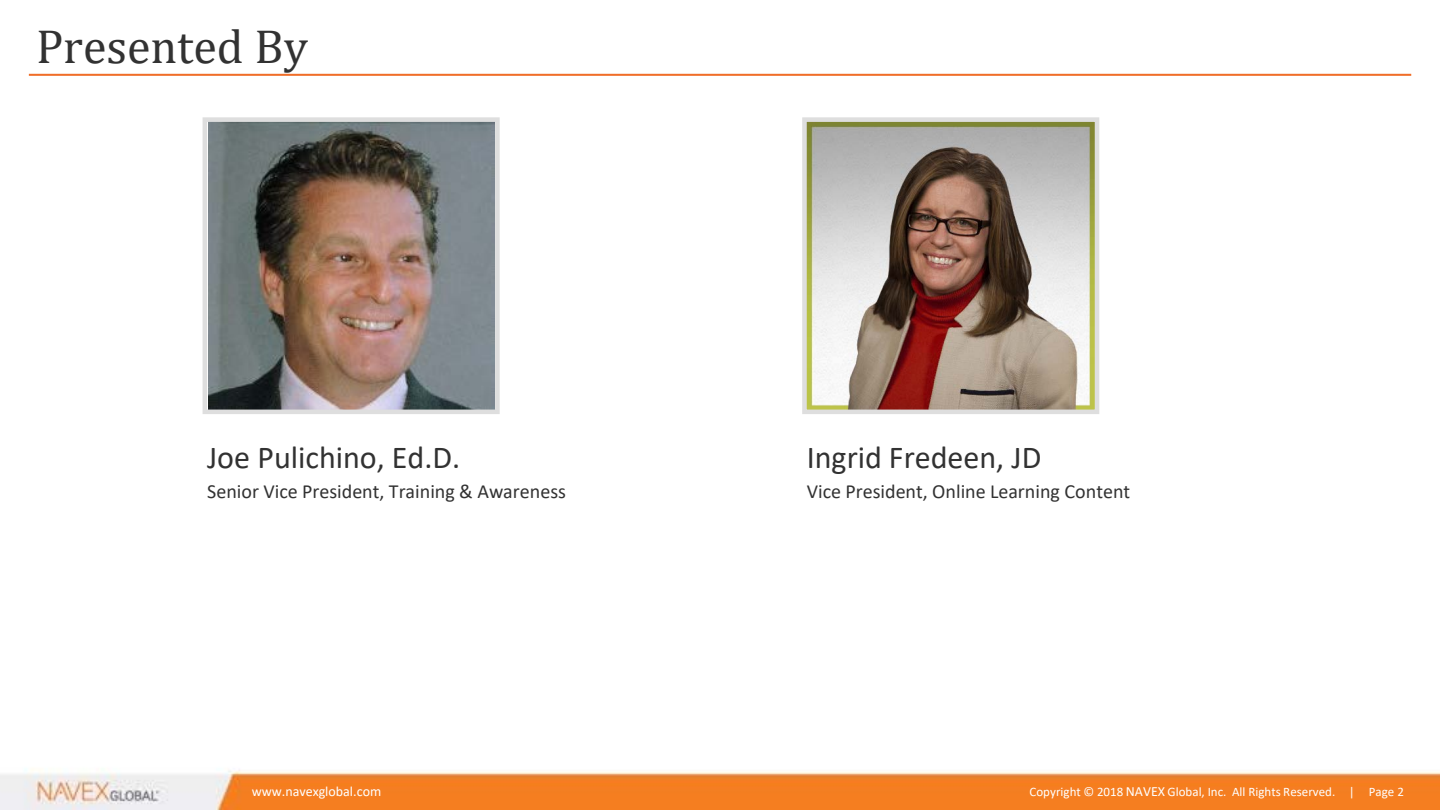
<style>
.page{position:relative;width:1440px;height:810px;background:#fff}
.page>*{position:absolute;margin:0;border:0;box-sizing:border-box;transform-origin:0 0}
.t1{font:48px "Cambria";color:#323232}
.t2{font:32px "Calibri";color:#323232}
.t3{font:20px "Calibri";color:#323232}
.t4{font:14px "Calibri";color:#fff}
.t5{font:13px "Calibri";color:#fff}
.s1{font-size:14px}
</style>
<div class="page">
<img style="left:0;top:73px;width:1440px;height:737px">
<hr style="left:29px;top:74px;width:1382px;height:2px;background:#f06e29">
<img style="left:808px;top:123px;width:285px;height:285px">
<div style="left:802px;top:117px;width:297px;height:297px;border:5px solid #dedede"></div>
<img style="left:209px;top:123px;width:285px;height:285px">
<div style="left:203px;top:117px;width:297px;height:297px;border:5px solid #dedede"></div>
<h2 class="t1" style="left:36px;top:19px;width:274px">Presented By</h2>
<p class="t2" style="left:207px;top:435px;width:254px">Joe Pulichino, Ed.D.</p>
<p class="t3" style="left:207px;top:478px;width:360px">Senior Vice President, Training &amp; Awareness</p>
<p class="t2" style="left:807px;top:435px;width:236px">Ingrid Fredeen, JD</p>
<p class="t3" style="left:807px;top:478px;width:325px">Vice President, Online Learning Content</p>
<p class="t4" style="left:252px;top:782px;width:131px">www.navexglobal.com</p>
<p class="t5" style="left:1029px;top:783px;width:376px">Copyright © 2018 <span class="s1">NAVEX</span> Global, Inc. All Rights Reserved. | Page 2</p>
</div>
